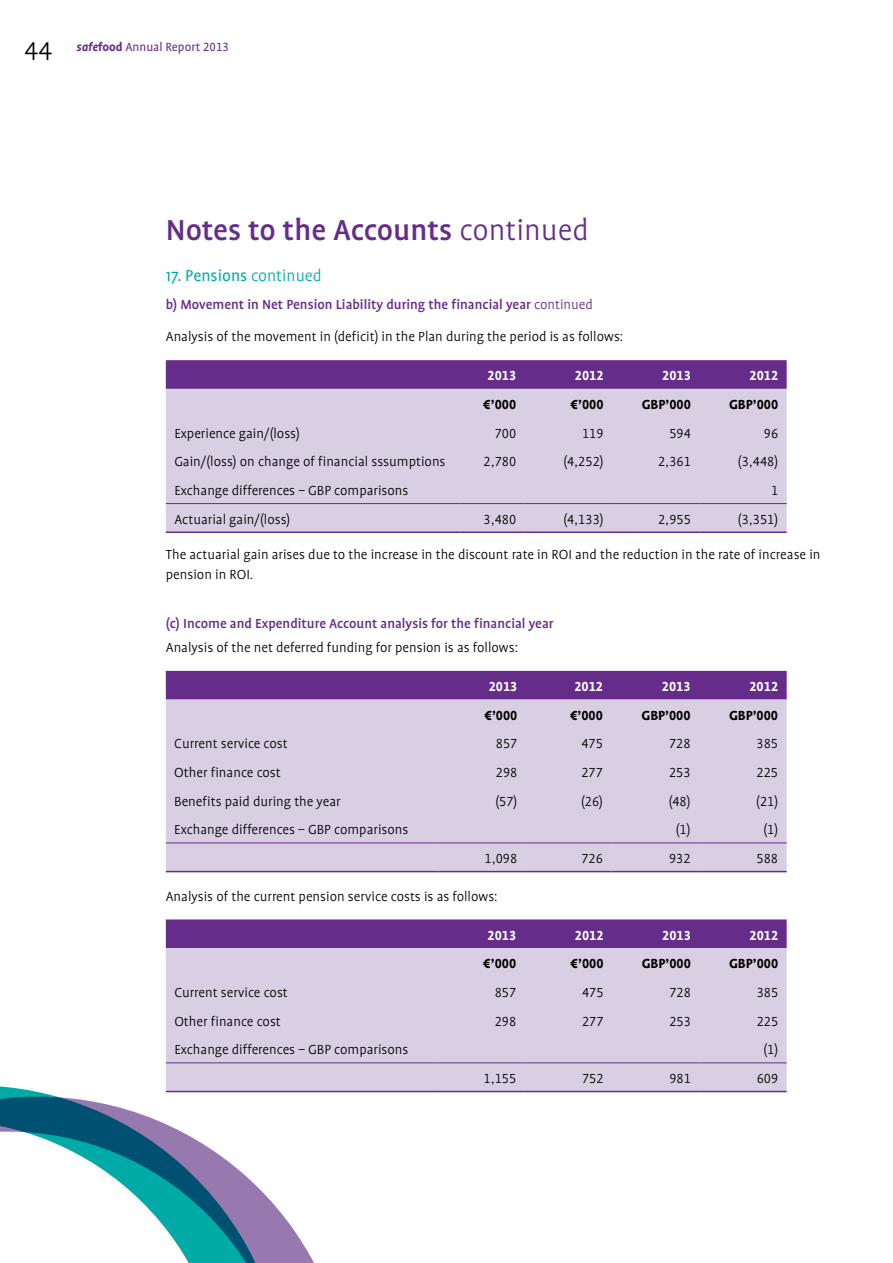
<style>
.page{position:relative;width:893px;height:1263px;background:#fff}
.page>*{position:absolute;margin:0;border:0;box-sizing:border-box;transform-origin:0 0}
.t1{font:500 33px "Profile";color:#652d89}
.t2{font:18px "Profile";color:#00aaa6}
.t3{font:300 15px/32.2px "Profile";color:#000}
.t4{font:300 15px "Profile NO";color:#000}
.t5{font:500 15px "Profile";color:#652d89}
.t6{font:700 15px "Profile NO";color:#fff}
.t7{font:700 15px "Profile";color:#000}
.t8{font:700 15px "Profile NO";color:#000}
.t9{font:13.5px "Profile";color:#652d89}
.s1{font-weight:300;font-size:27px;color:#000}
.s2{font-weight:700;font-style:italic}
.s3{font-weight:700}
.s4{font-family:"Profile NO"}
.s5{font-weight:300}
.s6{font-weight:500;color:#652d89}
.s7{color:#652d89}
.s8{font-family:"Profile"}
</style>
<div class="page">
<svg style="left:166px;top:360px;width:621px;height:29px;background:#672f8a"></svg>
<div style="left:166px;top:389px;width:621px;height:142px;background:#d9cfe3"></div>
<hr style="left:166px;top:531px;width:293px;height:2px;background:#652d89">
<hr style="left:459px;top:531px;width:66px;height:2px;background:#652d89">
<hr style="left:525px;top:531px;width:87px;height:2px;background:#652d89">
<hr style="left:612px;top:531px;width:87px;height:2px;background:#652d89">
<hr style="left:699px;top:531px;width:88px;height:2px;background:#652d89">
<hr style="left:166px;top:503px;width:293px;height:1px;background:#652d89">
<hr style="left:459px;top:503px;width:66px;height:1px;background:#652d89">
<hr style="left:525px;top:503px;width:87px;height:1px;background:#652d89">
<hr style="left:612px;top:503px;width:87px;height:1px;background:#652d89">
<hr style="left:699px;top:503px;width:88px;height:1px;background:#652d89">
<div style="left:166px;top:671px;width:621px;height:28px;background:#652d89"></div>
<div style="left:166px;top:699px;width:621px;height:172px;background:#d9cfe3"></div>
<hr style="left:166px;top:871px;width:272px;height:1px;background:#652d89">
<hr style="left:438px;top:871px;width:88px;height:1px;background:#652d89">
<hr style="left:526px;top:871px;width:85px;height:1px;background:#652d89">
<hr style="left:611px;top:871px;width:88px;height:1px;background:#652d89">
<hr style="left:699px;top:871px;width:88px;height:1px;background:#652d89">
<hr style="left:166px;top:842px;width:272px;height:1px;background:#652d89">
<hr style="left:438px;top:842px;width:88px;height:1px;background:#652d89">
<hr style="left:526px;top:842px;width:85px;height:1px;background:#652d89">
<hr style="left:611px;top:842px;width:88px;height:1px;background:#652d89">
<hr style="left:699px;top:842px;width:88px;height:1px;background:#652d89">
<div style="left:166px;top:919px;width:621px;height:29px;background:#652d89"></div>
<div style="left:166px;top:948px;width:621px;height:143px;background:#d9cfe3"></div>
<hr style="left:166px;top:1091px;width:271px;height:1px;background:#652d89">
<hr style="left:437px;top:1091px;width:88px;height:1px;background:#652d89">
<hr style="left:525px;top:1091px;width:87px;height:1px;background:#652d89">
<hr style="left:612px;top:1091px;width:87px;height:1px;background:#652d89">
<hr style="left:699px;top:1091px;width:88px;height:1px;background:#652d89">
<hr style="left:166px;top:1062px;width:271px;height:1px;background:#652d89">
<hr style="left:437px;top:1062px;width:88px;height:1px;background:#652d89">
<hr style="left:525px;top:1062px;width:87px;height:1px;background:#652d89">
<hr style="left:612px;top:1062px;width:87px;height:1px;background:#652d89">
<hr style="left:699px;top:1062px;width:88px;height:1px;background:#652d89">
<svg style="left:165px;top:1063px;width:119px;height:11px"></svg>
<svg style="left:0;top:1074px;width:349px;height:189px"></svg>
<p class="t9" style="left:24px;top:40px;width:206px"><span class="s1">44</span> <span class="s2">safe</span><span class="s3">food</span> Annual Report <span class="s4">2013</span></p>
<h1 class="t1" style="left:166px;top:213px;width:424px">Notes to the Accounts <span class="s5">continued</span></h1>
<p class="t2" style="left:166px;top:266px;width:157px">17. Pensions <span class="s5">continued</span></p>
<p class="t3" style="left:166px;top:289px;width:459px"><span class="s6">b) Movement in Net Pension Liability during the financial year</span> <span class="s7">continued<br></span>Analysis of the movement in (deficit) in the Plan during the period is as follows:</p>
<p class="t6" style="left:488px;top:369px;width:30px">2013</p>
<p class="t6" style="left:575px;top:369px;width:30px">2012</p>
<p class="t6" style="left:662px;top:369px;width:30px">2013</p>
<p class="t6" style="left:749px;top:369px;width:30px">2012</p>
<p class="t8" style="left:483px;top:397px;width:34px">¤<span class="s8">’</span>000</p>
<p class="t8" style="left:571px;top:397px;width:34px">¤<span class="s8">’</span>000</p>
<p class="t7" style="left:642px;top:396px;width:51px">GBP’<span class="s4">000</span></p>
<p class="t7" style="left:729px;top:396px;width:51px">GBP’<span class="s4">000</span></p>
<p class="t3" style="left:174px;top:417px;width:127px">Experience gain/(loss)</p>
<p class="t4" style="left:495px;top:426px;width:23px">700</p>
<p class="t4" style="left:582px;top:426px;width:23px">119</p>
<p class="t4" style="left:669px;top:426px;width:23px">594</p>
<p class="t4" style="left:764px;top:426px;width:16px">96</p>
<p class="t3" style="left:174px;top:446px;width:273px">Gain/(loss) on change of financial sssumptions</p>
<p class="t4" style="left:483px;top:455px;width:34px">2,780</p>
<p class="t4" style="left:563px;top:455px;width:42px">(4,252)</p>
<p class="t4" style="left:658px;top:455px;width:34px">2,361</p>
<p class="t4" style="left:738px;top:455px;width:42px">(3,448)</p>
<p class="t3" style="left:174px;top:474px;width:236px">Exchange differences – GBP comparisons</p>
<p class="t4" style="left:771px;top:483px;width:9px">1</p>
<p class="t3" style="left:174px;top:503px;width:117px">Actuarial gain/(loss)</p>
<p class="t4" style="left:483px;top:512px;width:34px">3,480</p>
<p class="t4" style="left:563px;top:512px;width:42px">(4,133)</p>
<p class="t4" style="left:658px;top:512px;width:34px">2,955</p>
<p class="t4" style="left:738px;top:512px;width:42px">(3,351)</p>
<p class="t3" style="left:166px;top:545px;width:656px;line-height:19.5px">The actuarial gain arises due to the increase in the discount rate in ROI and the reduction in the rate of increase in pension in ROI.</p>
<p class="t5" style="left:166px;top:616px;width:389px">(c) Income and Expenditure Account analysis for the financial year</p>
<p class="t3" style="left:166px;top:631px;width:354px">Analysis of the net deferred funding for pension is as follows:</p>
<p class="t6" style="left:489px;top:679px;width:30px">2013</p>
<p class="t6" style="left:574px;top:679px;width:30px">2012</p>
<p class="t6" style="left:662px;top:679px;width:30px">2013</p>
<p class="t6" style="left:749px;top:679px;width:30px">2012</p>
<p class="t8" style="left:484px;top:708px;width:34px">¤<span class="s8">’</span>000</p>
<p class="t8" style="left:570px;top:708px;width:34px">¤<span class="s8">’</span>000</p>
<p class="t7" style="left:641px;top:707px;width:51px">GBP’<span class="s4">000</span></p>
<p class="t7" style="left:729px;top:707px;width:51px">GBP’<span class="s4">000</span></p>
<p class="t3" style="left:174px;top:728px;width:115px">Current service cost</p>
<p class="t4" style="left:496px;top:737px;width:23px">857</p>
<p class="t4" style="left:581px;top:737px;width:23px">475</p>
<p class="t4" style="left:669px;top:737px;width:23px">728</p>
<p class="t4" style="left:757px;top:737px;width:23px">385</p>
<p class="t3" style="left:174px;top:756px;width:108px">Other finance cost</p>
<p class="t4" style="left:496px;top:765px;width:23px">298</p>
<p class="t4" style="left:581px;top:765px;width:23px">277</p>
<p class="t4" style="left:669px;top:765px;width:23px">253</p>
<p class="t4" style="left:757px;top:765px;width:23px">225</p>
<p class="t3" style="left:174px;top:785px;width:168px">Benefits paid during the year</p>
<p class="t4" style="left:495px;top:794px;width:23px">(57)</p>
<p class="t4" style="left:581px;top:794px;width:23px">(26)</p>
<p class="t4" style="left:669px;top:794px;width:23px">(48)</p>
<p class="t4" style="left:756px;top:794px;width:23px">(21)</p>
<p class="t3" style="left:174px;top:814px;width:236px">Exchange differences – GBP comparisons</p>
<p class="t4" style="left:676px;top:823px;width:16px">(1)</p>
<p class="t4" style="left:763px;top:823px;width:16px">(1)</p>
<p class="t4" style="left:485px;top:851px;width:34px">1,098</p>
<p class="t4" style="left:581px;top:851px;width:23px">726</p>
<p class="t4" style="left:669px;top:851px;width:23px">932</p>
<p class="t4" style="left:757px;top:851px;width:23px">588</p>
<p class="t3" style="left:166px;top:880px;width:333px">Analysis of the current pension service costs is as follows:</p>
<p class="t6" style="left:488px;top:928px;width:30px">2013</p>
<p class="t6" style="left:575px;top:928px;width:30px">2012</p>
<p class="t6" style="left:662px;top:928px;width:30px">2013</p>
<p class="t6" style="left:749px;top:928px;width:30px">2012</p>
<p class="t8" style="left:483px;top:957px;width:34px">¤<span class="s8">’</span>000</p>
<p class="t8" style="left:571px;top:957px;width:34px">¤<span class="s8">’</span>000</p>
<p class="t7" style="left:642px;top:956px;width:51px">GBP’<span class="s4">000</span></p>
<p class="t7" style="left:729px;top:956px;width:51px">GBP’<span class="s4">000</span></p>
<p class="t3" style="left:174px;top:976px;width:115px">Current service cost</p>
<p class="t4" style="left:495px;top:985px;width:23px">857</p>
<p class="t4" style="left:582px;top:985px;width:23px">475</p>
<p class="t4" style="left:669px;top:985px;width:23px">728</p>
<p class="t4" style="left:757px;top:985px;width:23px">385</p>
<p class="t3" style="left:174px;top:1005px;width:108px">Other finance cost</p>
<p class="t4" style="left:495px;top:1014px;width:23px">298</p>
<p class="t4" style="left:582px;top:1014px;width:23px">277</p>
<p class="t4" style="left:669px;top:1014px;width:23px">253</p>
<p class="t4" style="left:757px;top:1014px;width:23px">225</p>
<p class="t3" style="left:174px;top:1034px;width:236px">Exchange differences – GBP comparisons</p>
<p class="t4" style="left:763px;top:1043px;width:16px">(1)</p>
<p class="t4" style="left:483px;top:1071px;width:34px">1,155</p>
<p class="t4" style="left:582px;top:1071px;width:23px">752</p>
<p class="t4" style="left:669px;top:1071px;width:23px">981</p>
<p class="t4" style="left:757px;top:1071px;width:23px">609</p>
</div>
